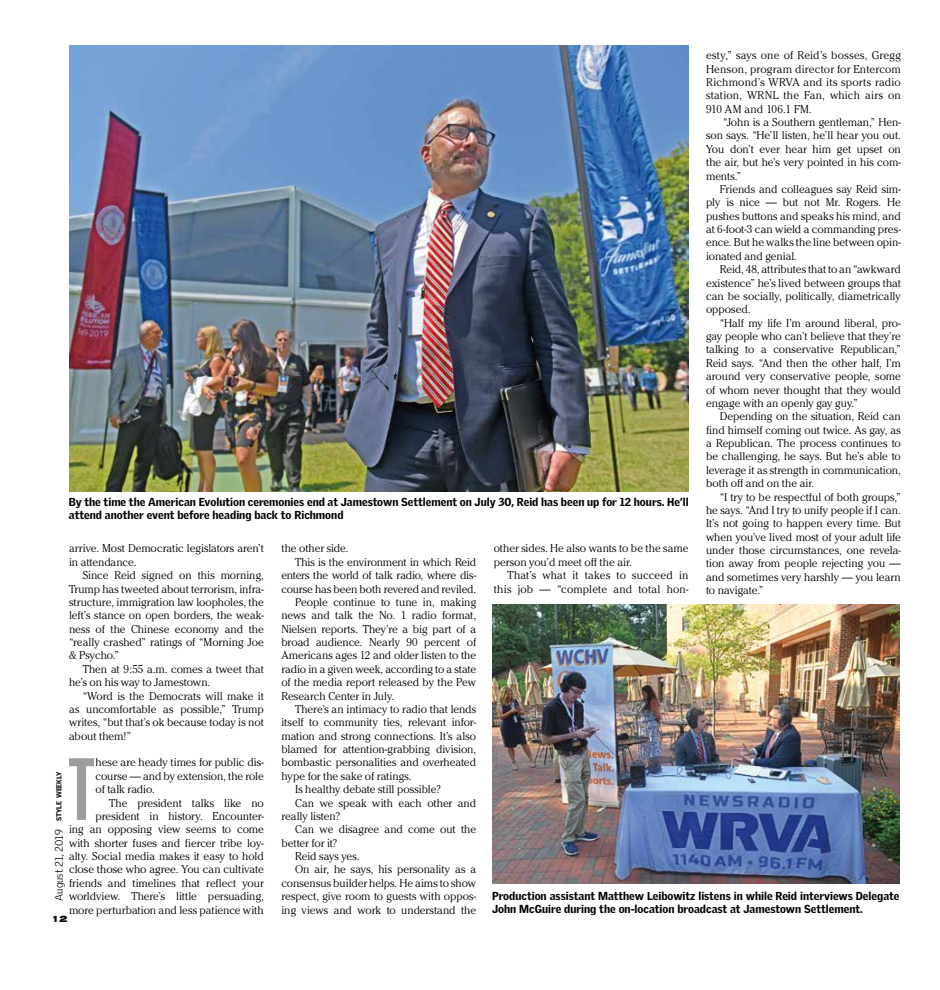
<style>
.page{position:relative;width:940px;height:990px;background:#fff}
.page>*{position:absolute;margin:0;border:0;box-sizing:border-box;transform-origin:0 0}
.t1{font:700 85.75px "Halvett Ultra Compressed";color:#9c9e9e}
.t2{font:300 11.25px/13.4px "Cheltenham";letter-spacing:-.01em;color:#000;text-align:justify}
.t3{font:900 11.25px/13.4px "Griffith Gothic";color:#000}
.t4{font:300 11.25px/13.4px "Cheltenham";letter-spacing:.01em;color:#000;text-align:right}
.t5{font:300 10.62px "Griffith Gothic";color:#000}
.t6{font:900 expanded 8.75px "Swiss 721 BT";color:#000;scale:.95 1}
.s1{font-weight:900;font-size:7px}
</style>
<div class="page">
<img style="left:69px;top:45px;width:619px;height:446px">
<img style="left:492px;top:605px;width:407px;height:279px">
<p class="t2" style="left:706px;top:49px;width:196px">esty,” says one of Reid’s bosses, Gregg Henson, program director for Entercom Richmond’s WRVA and its sports radio station, WRNL the Fan, which airs on 910 AM and 106.1 FM.</p>
<p class="t2" style="left:706px;top:115px;width:196px;text-indent:17px">“John is a Southern gentleman,” Hen&shy;son says. “He’ll listen, he’ll hear you out.<br>You don’t ever hear him get upset on the air, but he’s very pointed in his com&shy;ments.”</p>
<p class="t2" style="left:706px;top:182px;width:196px;text-indent:14px">Friends and colleagues say Reid sim&shy;ply is nice — but not Mr. Rogers. He pushes buttons and speaks his mind, and at 6-foot-3 can wield a commanding pres&shy;ence. But he walks the line between opin&shy;ionated and genial.</p>
<p class="t2" style="left:706px;top:263px;width:196px;text-indent:14px">Reid, 48, attributes that to an “awkward existence” he’s lived between groups that can be socially, politically, diametrically opposed.</p>
<p class="t2" style="left:706px;top:316px;width:196px;text-indent:14px">“Half my life I’m around liberal, pro&shy;gay people who can’t believe that they’re talking to a conservative Republican,” Reid says. “And then the other half, I’m around very conservative people, some of whom never thought that they would engage with an openly gay guy.”</p>
<p class="t2" style="left:706px;top:410px;width:196px;text-indent:14px">Depending on the situation, Reid can find himself coming out twice. As gay, as a Republican. The process continues to be challenging, he says. But he’s able to leverage it as strength in communication, both off and on the air.</p>
<p class="t2" style="left:706px;top:490px;width:196px;text-indent:14px">“I try to be respectful of both groups,” he says. “And I try to unify people if I can.<br>It’s not going to happen every time. But when you’ve lived most of your adult life under those circumstances, one revela&shy;tion away from people rejecting you — and sometimes very harshly — you learn to navigate.”</p>
<p class="t3" style="left:69px;top:495px;width:621px">By the time the American Evolution ceremonies end at Jamestown Settlement on July 30, Reid has been up for 12 hours. He’ll attend another event before heading back to Richmond</p>
<p class="t2" style="left:69px;top:542px;width:196px">arrive. Most Democratic legislators aren’t in attendance.</p>
<p class="t2" style="left:69px;top:568px;width:196px;text-indent:14px">Since Reid signed on this morning, Trump has tweeted about terrorism, infra&shy;structure, immigration law loopholes, the left’s stance on open borders, the weak&shy;ness of the Chinese economy and the “really crashed” ratings of “Morning Joe &amp; Psycho.”</p>
<p class="t2" style="left:69px;top:662px;width:196px;text-indent:14px">Then at 9:55 a.m. comes a tweet that he’s on his way to Jamestown.</p>
<p class="t2" style="left:69px;top:689px;width:196px;text-indent:14px">“Word is the Democrats will make it as uncomfortable as possible,” Trump writes, “but that’s ok because today is not about them!”</p>
<h1 class="t1" style="left:69px;top:743px;width:26px">T</h1>
<p class="t2" style="left:95px;top:756px;width:170px">hese are heady times for public dis&shy;course — and by extension, the role of talk radio.</p>
<p class="t2" style="left:494px;top:542px;width:196px">other sides. He also wants to be the same person you’d meet off the air.</p>
<p class="t4" style="left:494px;top:568px;width:196px">That’s what it takes to succeed in this job — “complete and total hon-</p>
<p class="t2" style="left:281px;top:542px;width:69px">the other side.</p>
<p class="t2" style="left:295px;top:555px;width:182px">This is the environment in which Reid</p>
<p class="t2" style="left:281px;top:569px;width:196px">enters the world of talk radio, where dis-</p>
<p class="t2" style="left:281px;top:582px;width:196px">course has been both revered and reviled.</p>
<p class="t2" style="left:295px;top:595px;width:183px">People continue to tune in, making</p>
<p class="t2" style="left:281px;top:609px;width:196px">news and talk the No. 1 radio format,</p>
<p class="t2" style="left:281px;top:622px;width:196px">Nielsen reports. They’re a big part of a</p>
<p class="t2" style="left:281px;top:635px;width:196px">broad audience. Nearly 90 percent of</p>
<p class="t2" style="left:281px;top:649px;width:196px">Americans ages 12 and older listen to the</p>
<p class="t2" style="left:281px;top:662px;width:196px">radio in a given week, according to a state</p>
<p class="t2" style="left:281px;top:676px;width:196px">of the media report released by the Pew</p>
<p class="t2" style="left:281px;top:689px;width:114px">Research Center in July.</p>
<p class="t2" style="left:295px;top:702px;width:183px">There’s an intimacy to radio that lends</p>
<p class="t2" style="left:281px;top:716px;width:196px">itself to community ties, relevant infor-</p>
<p class="t2" style="left:281px;top:729px;width:196px">mation and strong connections. It’s also</p>
<p class="t2" style="left:281px;top:742px;width:196px">blamed for attention-grabbing division,</p>
<p class="t2" style="left:281px;top:756px;width:196px">bombastic personalities and overheated</p>
<p class="t2" style="left:281px;top:769px;width:132px">hype for the sake of ratings.</p>
<p class="t2" style="left:295px;top:783px;width:147px">Is healthy debate still possible?</p>
<p class="t2" style="left:295px;top:796px;width:183px">Can we speak with each other and</p>
<p class="t2" style="left:281px;top:809px;width:60px">really listen?</p>
<p class="t2" style="left:295px;top:823px;width:183px">Can we disagree and come out the</p>
<p class="t2" style="left:281px;top:836px;width:57px">better for it?</p>
<p class="t2" style="left:295px;top:849px;width:66px">Reid says yes.</p>
<p class="t2" style="left:295px;top:863px;width:183px">On air, he says, his personality as a</p>
<p class="t2" style="left:281px;top:876px;width:196px">consensus builder helps. He aims to show</p>
<p class="t2" style="left:281px;top:890px;width:196px">respect, give room to guests with oppos-</p>
<p class="t2" style="left:281px;top:903px;width:196px">ing views and work to understand the</p>
<p class="t5" style="left:53px;top:901px;width:131px;rotate:-90deg">August 21, 2019 <span class="s1">style weekly</span></p>
<p class="t6" style="left:52px;top:914px;width:18px">12</p>
<p class="t2" style="left:69px;top:796px;width:196px;text-align:right">The president talks like no president in history. Encounter-<br>ing an opposing view seems to come with shorter fuses and fiercer tribe loy&shy;alty. Social media makes it easy to hold close those who agree. You can cultivate friends and timelines that reflect your worldview. There’s little persuading, more perturbation and less patience with</p>
<p class="t3" style="left:492px;top:889px;width:409px">Production assistant Matthew Leibowitz listens in while Reid interviews Delegate<br>John McGuire during the on-location broadcast at Jamestown Settlement.</p>
</div>
